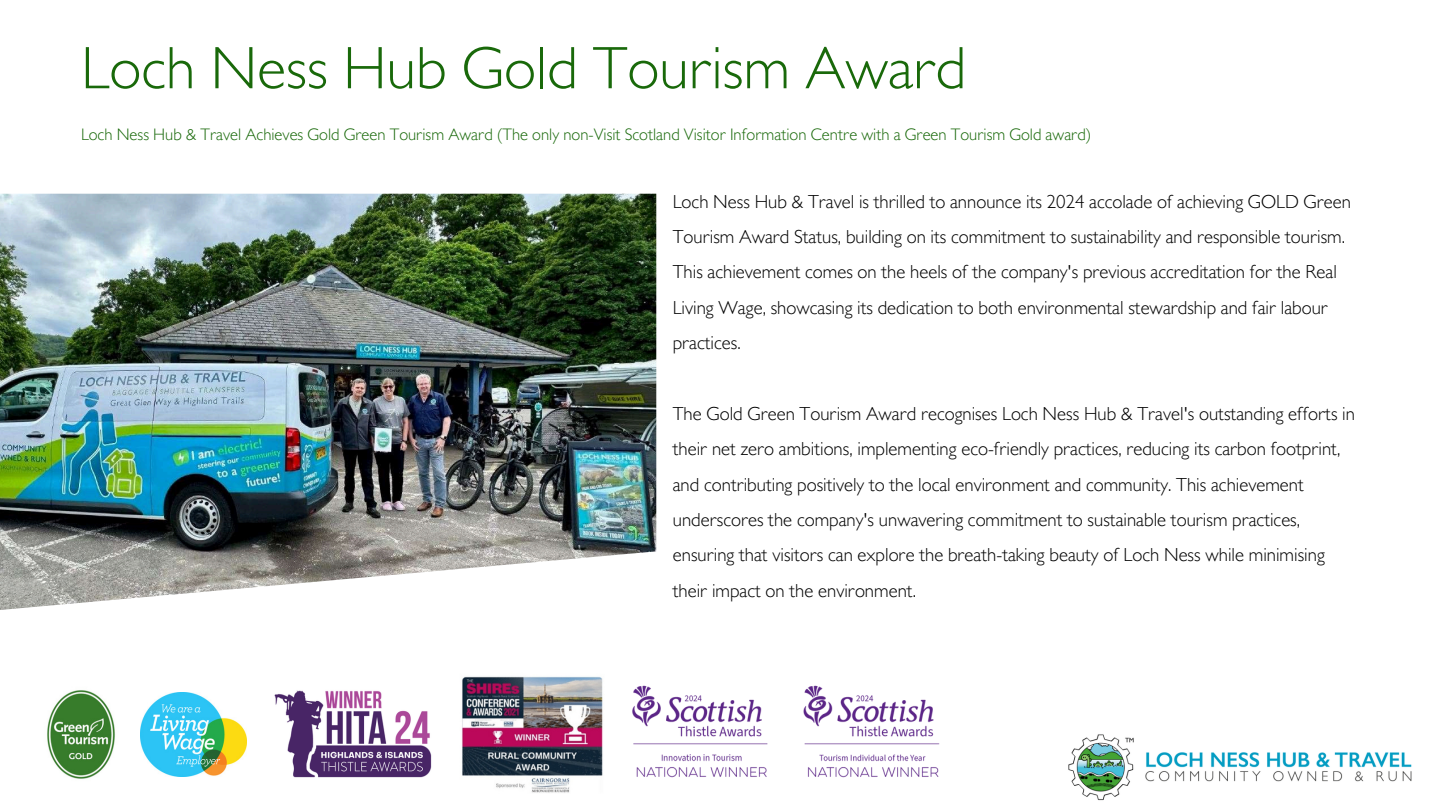
<style>
.page{position:relative;width:1440px;height:810px;background:#fff}
.page>*{position:absolute;margin:0;border:0;box-sizing:border-box;transform-origin:0 0}
.t1{font:300 60.3px "Gill Sans MT Std";color:#19690a}
.t2{font:300 18.8px/35.3px "Gill Sans MT Std";color:#000}
.t3{font:300 16.7px "Gill Sans MT Std";color:#19690a}
</style>
<div class="page">
<img style="left:1068px;top:734px;width:344px;height:67px">
<img style="left:47px;top:690px;width:68px;height:89px">
<img style="left:141px;top:692px;width:106px;height:84px">
<img style="left:274px;top:690px;width:158px;height:88px">
<img style="left:461px;top:676px;width:112px;height:117px">
<img style="left:573px;top:676px;width:156px;height:102px">
<img style="left:729px;top:685px;width:211px;height:93px">
<img style="left:0;top:194px;width:656px;height:416px">
<p class="t1" style="left:81px;top:47px;width:887px">Loch Ness Hub Gold Tourism Award</p>
<p class="t3" style="left:81px;top:128px;width:1012px">Loch Ness Hub &amp; Travel Achieves Gold Green Tourism Award (The only non-Visit Scotland Visitor Information Centre with a Green Tourism Gold award)</p>
<h2 class="t2" style="left:673px;top:187px;width:680px">Loch Ness Hub &amp; Travel is thrilled to announce its 2024 accolade of achieving GOLD Green Tourism Award Status, building on its commitment to sustainability and responsible tourism.<br>This achievement comes on the heels of the company's previous accreditation for the Real Living Wage, showcasing its dedication to both environmental stewardship and fair labour practices.</h2>
<h2 class="t2" style="left:673px;top:399px;width:684px">The Gold Green Tourism Award recognises Loch Ness Hub &amp; Travel's outstanding efforts in their net zero ambitions, implementing eco-friendly practices, reducing its carbon footprint, and contributing positively to the local environment and community. This achievement underscores the company's unwavering commitment to sustainable tourism practices, ensuring that visitors can explore the breath-taking beauty of Loch Ness while minimising their impact on the environment.</h2>
</div>
